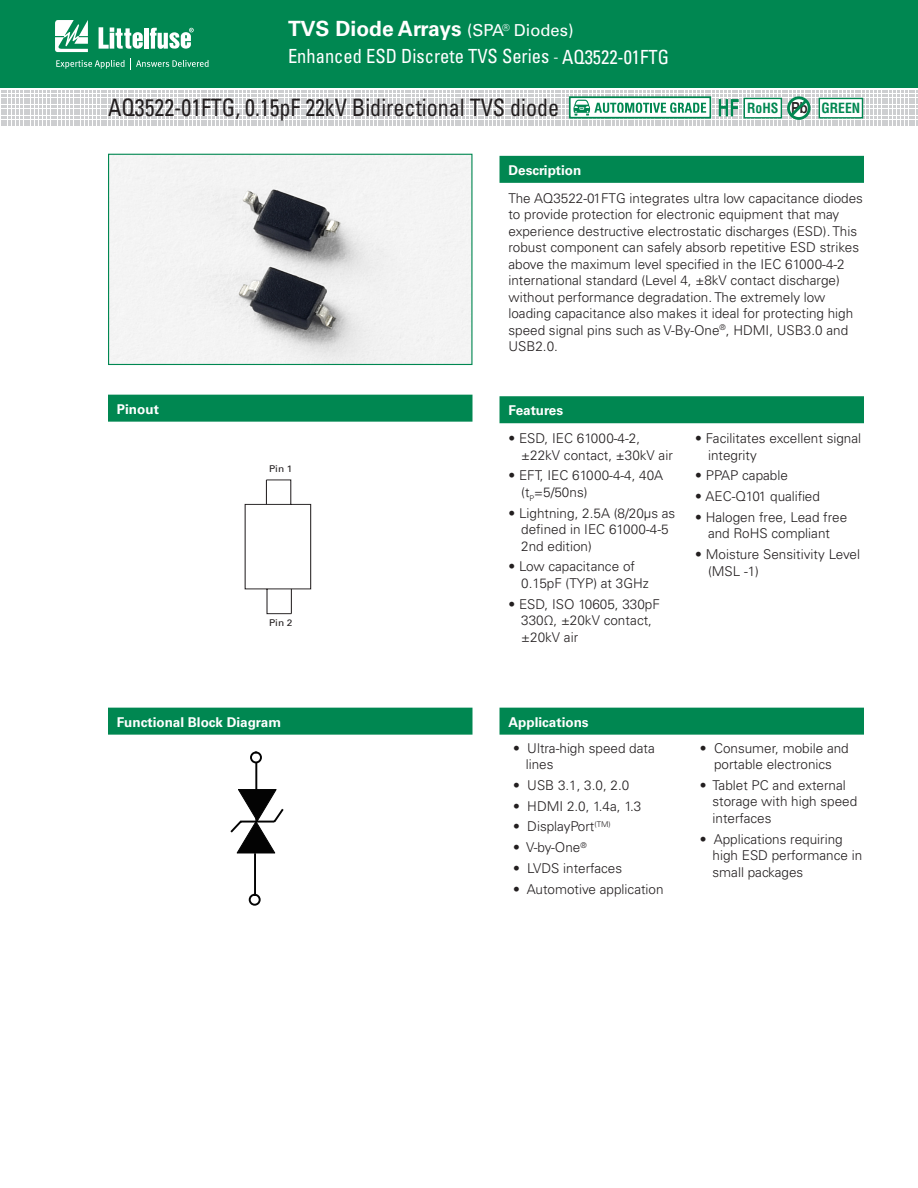
<style>
.page{position:relative;width:918px;height:1188px;background:#fff}
.page>*{position:absolute;margin:0;border:0;box-sizing:border-box;transform-origin:0 0}
.ch_subtitle_L{font:condensed 24px "Univers LT Std";color:#231f20;scale:.92 1}
.t1{font:700 21px "Univers LT Std";color:#fff}
.ch_subtitle_L-2{font:condensed 19.5px "Univers LT Std";color:#fff;scale:.95 1}
.image{font:700 expanded 15.15px "Univers LT Std";color:#231f20;scale:.7 1}
.image-2{font:700 condensed 13.65px "Helvetica LT Std";color:#008751}
.bulletlist2{font:300 13.5px/16.5px "Univers LT Std";color:#231f20}
.t2{font:700 13.5px "Univers LT Std";color:#fff}
.t3{font:9.3px "Univers LT Std";color:#231f20;scale:1.08 1}
.s1{font-weight:400;font-size:16.5px}
.s2{font-weight:300;font-size:18px}
</style>
<div class="page">
<div style="left:0;top:0;width:918px;height:88px;background:#008751"></div>
<svg style="left:55px;top:20px;width:33px;height:32px"></svg>
<hr style="left:144px;top:28px;width:4px;height:21px;background:#fff">
<svg style="left:150px;top:28px;width:44px;height:21px"></svg>
<svg style="left:99px;top:27px;width:44px;height:22px"></svg>
<svg style="left:56px;top:58px;width:153px;height:11px"></svg>
<div style="left:500px;top:708px;width:364px;height:27px;background:#008751"></div>
<div style="left:108px;top:708px;width:364px;height:27px;background:#008751"></div>
<div style="left:250px;top:752px;width:12px;height:11px;border:2px solid #030303;border-radius:50%"></div>
<hr style="left:255px;top:762px;width:2px;height:59px;background:#030303">
<hr style="left:254px;top:853px;width:2px;height:43px;background:#030303">
<div style="left:249px;top:894px;width:12px;height:12px;border:2px solid #030303;border-radius:50%"></div>
<svg style="left:230px;top:789px;width:54px;height:64px"></svg>
<div style="left:500px;top:156px;width:364px;height:27px;background:#008751"></div>
<div style="left:500px;top:396px;width:364px;height:27px;background:#008751"></div>
<svg style="left:1px;top:91px;width:917px;height:35px"></svg>
<div style="left:108px;top:395px;width:364px;height:27px;background:#008751"></div>
<img style="left:110px;top:156px;width:360px;height:207px">
<div style="left:108px;top:154px;width:364px;height:211px;border:1px solid #008751"></div>
<svg style="left:245px;top:479px;width:66px;height:135px"></svg>
<h2 class="t1" style="left:288px;top:16px;width:287px">TVS Diode Arrays <span class="s1">(SPA</span><sup>®</sup> <span class="s1">Diodes)</span></h2>
<h3 class="ch_subtitle_L-2" style="left:288px;top:44px;width:342px">Enhanced ESD Discrete TVS Series <span class="s2">- SP3530</span></h3>
<p class="ch_subtitle_L-2" style="left:562px;top:45px;width:114px">AQ3522-01FTG</p>
<p class="ch_subtitle_L" style="left:108px;top:93px;width:492px">AQ3522-01FTG, 0.15pF 22kV Bidirectional TVS diode</p>
<p class="image-2" style="left:747px;top:99px;width:33px">RoHS</p>
<p class="image" style="left:791px;top:99px;width:25px">Pb</p>
<p class="image-2" style="left:821px;top:99px;width:40px">GREEN</p>
<p class="t2" style="left:117px;top:401px;width:43px">Pinout</p>
<p class="t3" style="left:269px;top:464px;width:23px">Pin 1</p>
<p class="t3" style="left:269px;top:617px;width:23px">Pin 2</p>
<p class="t2" style="left:117px;top:714px;width:166px">Functional Block Diagram</p>
<p class="t2" style="left:508px;top:162px;width:74px">Description</p>
<p class="bulletlist2" style="left:508px;top:190px;width:356px">The AQ3522-01FTG integrates ultra low capacitance diodes to provide protection for electronic equipment that may experience destructive electrostatic discharges (ESD). This robust component can safely absorb repetitive ESD strikes above the maximum level specified in the IEC 61000-4-2 international standard (Level 4, ±8kV contact discharge) without performance degradation. The extremely low loading capacitance also makes it ideal for protecting high speed signal pins such as V-By-One<sup>®</sup>, HDMI, USB3.0 and USB2.0.</p>
<p class="t2" style="left:508px;top:403px;width:56px">Features</p>
<p class="bulletlist2" style="left:521px;top:430px;width:153px;text-indent:-13px">• ESD, IEC 61000-4-2, ±22kV contact, ±30kV air</p>
<p class="bulletlist2" style="left:521px;top:467px;width:144px;text-indent:-13px">• EFT, IEC 61000-4-4, 40A (t<sub>P</sub>=5/50ns)</p>
<p class="bulletlist2" style="left:521px;top:505px;width:156px;text-indent:-13px">• Lightning, 2.5A (8/20μs as defined in IEC 61000-4-5<br>2nd edition)</p>
<p class="bulletlist2" style="left:521px;top:558px;width:129px;text-indent:-13px">• Low capacitance of<br>0.15pF (TYP) at 3GHz</p>
<p class="bulletlist2" style="left:521px;top:596px;width:140px;text-indent:-13px">• ESD, ISO 10605, 330pF<br>330Ω, ±20kV contact, ±20kV air</p>
<p class="bulletlist2" style="left:708px;top:430px;width:155px;text-indent:-13px">• Facilitates excellent signal integrity</p>
<p class="bulletlist2" style="left:695px;top:467px;width:94px">• PPAP capable</p>
<p class="bulletlist2" style="left:695px;top:488px;width:126px">• AEC-Q101 qualified</p>
<p class="bulletlist2" style="left:695px;top:509px;width:154px;text-align:center">• Halogen free, Lead free and RoHS compliant</p>
<p class="bulletlist2" style="left:708px;top:546px;width:154px;text-indent:-13px">• Moisture Sensitivity Level (MSL -1)</p>
<p class="t2" style="left:508px;top:714px;width:82px">Applications</p>
<p class="bulletlist2" style="left:526px;top:739px;width:131px;text-indent:-13px">• Ultra-high speed data lines</p>
<p class="bulletlist2" style="left:513px;top:777px;width:118px">• USB 3.1, 3.0, 2.0</p>
<p class="bulletlist2" style="left:513px;top:797px;width:130px">• HDMI 2.0, 1.4a, 1.3</p>
<p class="bulletlist2" style="left:513px;top:818px;width:99px">• DisplayPort<sup>(TM)</sup></p>
<p class="bulletlist2" style="left:513px;top:839px;width:75px">• V-by-One<sup>®</sup></p>
<p class="bulletlist2" style="left:513px;top:860px;width:111px">• LVDS interfaces</p>
<p class="bulletlist2" style="left:513px;top:880px;width:152px">• Automotive application</p>
<p class="bulletlist2" style="left:700px;top:739px;width:151px;text-align:center">• Consumer, mobile and portable electronics</p>
<p class="bulletlist2" style="left:713px;top:777px;width:146px;text-indent:-13px">• Tablet PC and external storage with high speed interfaces</p>
<p class="bulletlist2" style="left:713px;top:830px;width:151px;text-indent:-13px">• Applications requiring high ESD performance in small packages</p>
</div>
